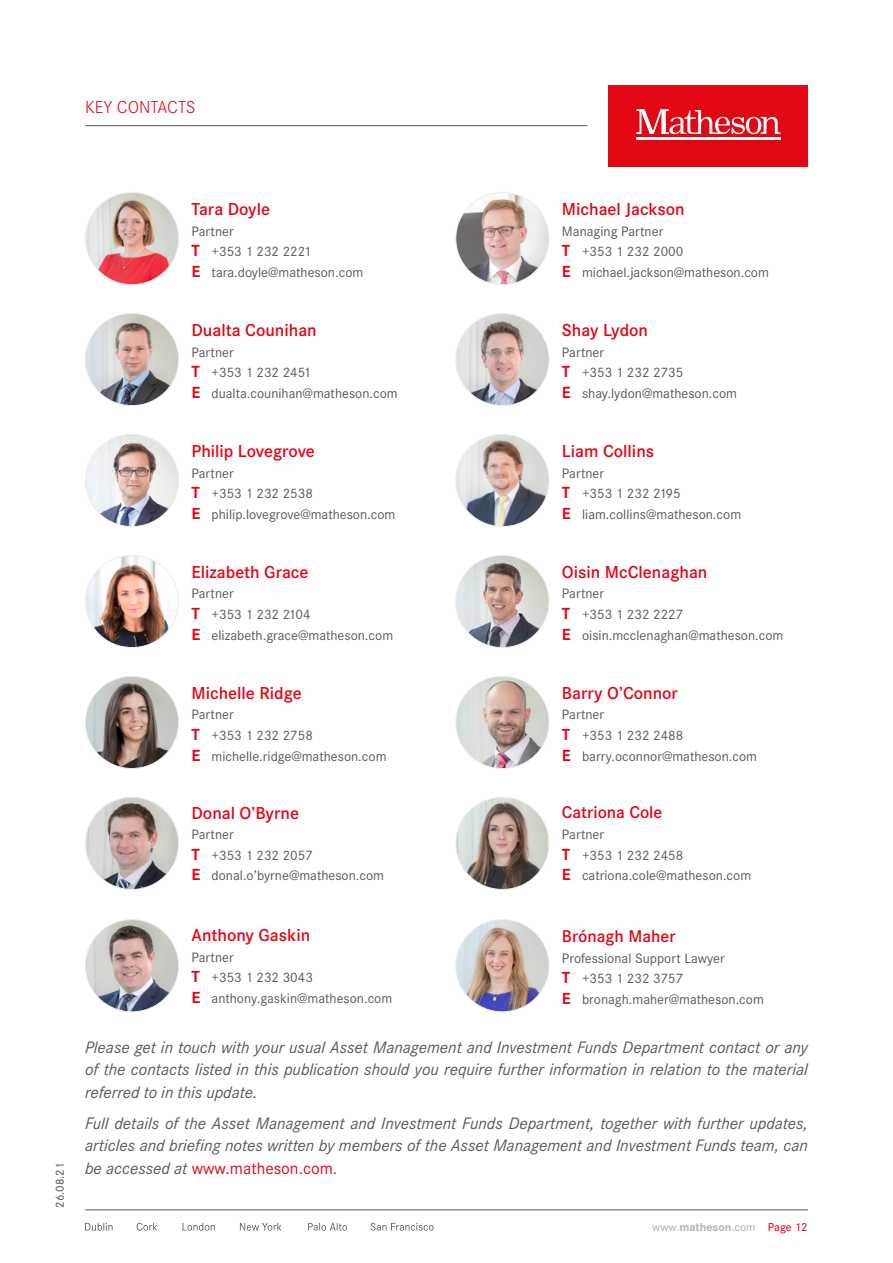
<style>
.page{position:relative;width:893px;height:1263px;background:#fff}
.page>*{position:absolute;margin:0;border:0;box-sizing:border-box;transform-origin:0 0}
.t1{font:600 18px "Corporate S";color:#e30613}
.t2{font:300 18px "Corporate S";color:#e30613}
.t3{font:600 17.7px "Corporate S";color:#e30613}
.Body_1{font:italic 17.25px/22.5px "Corporate S";color:#575756;text-align:justify}
.X_Phone_no__Mobile{font:14.25px "Corporate S";color:#575756}
.t4{font:500 12px "Corporate S";color:#b3b2b2}
.t5{font:500 12px "Corporate S";color:#575756}
.t6{font:500 12px "Corporate S";letter-spacing:-.005em;color:#e30613}
.s1{font-family:"Corporate S Pro";font-weight:700;font-size:16.65px;color:#e30613}
.s2{font-style:normal;color:#e30613}
.s3{font-style:normal}
.s4{font-weight:700}
</style>
<div class="page">
<div style="left:608px;top:85px;width:200px;height:82px;background:#e30613"></div>
<hr style="left:636px;top:138px;width:145px;height:2px;background:#fff">
<svg style="left:636px;top:109px;width:145px;height:25px"></svg>
<hr style="left:85px;top:1209px;width:723px;height:1px;background:#575756">
<svg style="left:85px;top:1223px;width:349px;height:7px"></svg>
<hr style="left:85px;top:125px;width:503px;height:1px;background:#575756">
<img style="left:85px;top:194px;width:93px;height:91px">
<img style="left:85px;top:434px;width:94px;height:93px">
<img style="left:85px;top:676px;width:94px;height:91px">
<img style="left:457px;top:921px;width:92px;height:91px">
<img style="left:457px;top:797px;width:91px;height:91px">
<img style="left:457px;top:194px;width:92px;height:91px">
<img style="left:457px;top:313px;width:92px;height:93px">
<img style="left:85px;top:555px;width:94px;height:91px">
<img style="left:457px;top:676px;width:92px;height:91px">
<img style="left:85px;top:315px;width:94px;height:91px">
<img style="left:457px;top:434px;width:92px;height:92px">
<img style="left:457px;top:555px;width:92px;height:92px">
<img style="left:85px;top:797px;width:94px;height:91px">
<img style="left:85px;top:921px;width:94px;height:91px">
<p class="t2" style="left:85px;top:97px;width:112px">KEY CONTACTS</p>
<p class="t5" style="left:52px;top:1208px;width:46px;rotate:-90deg">26.08.21</p>
<p class="t1" style="left:191px;top:197px;width:80px">Tara Doyle</p>
<p class="X_Phone_no__Mobile" style="left:191px;top:223px;width:44px">Partner</p>
<p class="X_Phone_no__Mobile" style="left:191px;top:244px;width:121px"><span class="s1">T</span> +353 1 232 2221</p>
<p class="X_Phone_no__Mobile" style="left:191px;top:264px;width:173px"><span class="s1">E</span> tara.doyle@matheson.com</p>
<p class="t1" style="left:191px;top:318px;width:127px">Dualta Counihan</p>
<p class="X_Phone_no__Mobile" style="left:191px;top:344px;width:44px">Partner</p>
<p class="X_Phone_no__Mobile" style="left:191px;top:365px;width:121px"><span class="s1">T</span> +353 1 232 2451</p>
<p class="X_Phone_no__Mobile" style="left:191px;top:385px;width:208px"><span class="s1">E</span> dualta.counihan@matheson.com</p>
<p class="t1" style="left:191px;top:439px;width:125px">Philip Lovegrove</p>
<p class="X_Phone_no__Mobile" style="left:191px;top:465px;width:44px">Partner</p>
<p class="X_Phone_no__Mobile" style="left:191px;top:485px;width:123px"><span class="s1">T</span> +353 1 232 2538</p>
<p class="X_Phone_no__Mobile" style="left:191px;top:506px;width:205px"><span class="s1">E</span> philip.lovegrove@matheson.com</p>
<p class="t1" style="left:191px;top:560px;width:119px">Elizabeth Grace</p>
<p class="X_Phone_no__Mobile" style="left:191px;top:586px;width:44px">Partner</p>
<p class="X_Phone_no__Mobile" style="left:191px;top:606px;width:121px"><span class="s1">T</span> +353 1 232 2104</p>
<p class="X_Phone_no__Mobile" style="left:191px;top:627px;width:203px"><span class="s1">E</span> elizabeth.grace@matheson.com</p>
<p class="t1" style="left:191px;top:681px;width:112px">Michelle Ridge</p>
<p class="X_Phone_no__Mobile" style="left:191px;top:707px;width:44px">Partner</p>
<p class="X_Phone_no__Mobile" style="left:191px;top:727px;width:123px"><span class="s1">T</span> +353 1 232 2758</p>
<p class="X_Phone_no__Mobile" style="left:191px;top:748px;width:197px"><span class="s1">E</span> michelle.ridge@matheson.com</p>
<p class="t1" style="left:191px;top:800px;width:109px">Donal O’Byrne</p>
<p class="X_Phone_no__Mobile" style="left:191px;top:827px;width:44px">Partner</p>
<p class="X_Phone_no__Mobile" style="left:191px;top:847px;width:123px"><span class="s1">T</span> +353 1 232 2057</p>
<p class="X_Phone_no__Mobile" style="left:191px;top:868px;width:194px"><span class="s1">E</span> donal.o’byrne@matheson.com</p>
<p class="t1" style="left:562px;top:197px;width:124px">Michael Jackson</p>
<p class="X_Phone_no__Mobile" style="left:562px;top:223px;width:103px">Managing Partner</p>
<p class="X_Phone_no__Mobile" style="left:562px;top:244px;width:123px"><span class="s1">T</span> +353 1 232 2000</p>
<p class="X_Phone_no__Mobile" style="left:562px;top:264px;width:209px"><span class="s1">E</span> michael.jackson@matheson.com</p>
<p class="t1" style="left:562px;top:318px;width:88px">Shay Lydon</p>
<p class="X_Phone_no__Mobile" style="left:562px;top:344px;width:44px">Partner</p>
<p class="X_Phone_no__Mobile" style="left:562px;top:365px;width:123px"><span class="s1">T</span> +353 1 232 2735</p>
<p class="X_Phone_no__Mobile" style="left:562px;top:385px;width:177px"><span class="s1">E</span> shay.lydon@matheson.com</p>
<p class="t1" style="left:562px;top:439px;width:94px">Liam Collins</p>
<p class="X_Phone_no__Mobile" style="left:562px;top:465px;width:44px">Partner</p>
<p class="X_Phone_no__Mobile" style="left:562px;top:485px;width:120px"><span class="s1">T</span> +353 1 232 2195</p>
<p class="X_Phone_no__Mobile" style="left:562px;top:506px;width:181px"><span class="s1">E</span> liam.collins@matheson.com</p>
<p class="t1" style="left:562px;top:560px;width:147px">Oisin McClenaghan</p>
<p class="X_Phone_no__Mobile" style="left:562px;top:586px;width:44px">Partner</p>
<p class="X_Phone_no__Mobile" style="left:562px;top:606px;width:123px"><span class="s1">T</span> +353 1 232 2227</p>
<p class="X_Phone_no__Mobile" style="left:562px;top:627px;width:223px"><span class="s1">E</span> oisin.mcclenaghan@matheson.com</p>
<p class="t1" style="left:562px;top:681px;width:117px">Barry O’Connor</p>
<p class="X_Phone_no__Mobile" style="left:562px;top:707px;width:44px">Partner</p>
<p class="X_Phone_no__Mobile" style="left:562px;top:727px;width:123px"><span class="s1">T</span> +353 1 232 2488</p>
<p class="X_Phone_no__Mobile" style="left:562px;top:748px;width:197px"><span class="s1">E</span> barry.oconnor@matheson.com</p>
<p class="t3" style="left:562px;top:800px;width:102px">Catriona Cole</p>
<p class="X_Phone_no__Mobile" style="left:562px;top:826px;width:44px">Partner</p>
<p class="X_Phone_no__Mobile" style="left:562px;top:847px;width:123px"><span class="s1">T</span> +353 1 232 2458</p>
<p class="X_Phone_no__Mobile" style="left:562px;top:868px;width:191px"><span class="s1">E</span> catriona.cole@matheson.com</p>
<p class="t1" style="left:191px;top:923px;width:120px">Anthony Gaskin</p>
<p class="X_Phone_no__Mobile" style="left:191px;top:949px;width:44px">Partner</p>
<p class="X_Phone_no__Mobile" style="left:191px;top:969px;width:123px"><span class="s1">T</span> +353 1 232 3043</p>
<p class="X_Phone_no__Mobile" style="left:191px;top:990px;width:202px"><span class="s1">E</span> anthony.gaskin@matheson.com</p>
<p class="Body_1" style="left:85px;top:1036px;width:724px">Please get in touch with your usual Asset Management and Investment Funds Department contact or any of the contacts listed in this publication should you require further information in relation to the material referred to in this update.</p>
<p class="Body_1" style="left:85px;top:1112px;width:724px">Full details of the Asset Management and Investment Funds Department, together with further updates, articles and briefing notes written by members of the Asset Management and Investment Funds team, can be accessed at <span class="s2">www.matheson.com</span><span class="s3">.</span></p>
<p class="t3" style="left:562px;top:924px;width:115px">Brónagh Maher</p>
<p class="X_Phone_no__Mobile" style="left:562px;top:950px;width:164px">Professional Support Lawyer</p>
<p class="X_Phone_no__Mobile" style="left:562px;top:970px;width:123px"><span class="s1">T</span> +353 1 232 3757</p>
<p class="X_Phone_no__Mobile" style="left:562px;top:991px;width:203px"><span class="s1">E</span> bronagh.maher@matheson.com</p>
<p class="t4" style="left:652px;top:1219px;width:105px">www.<span class="s4">matheson</span>.com</p>
<p class="t6" style="left:768px;top:1219px;width:41px">Page 12</p>
</div>
